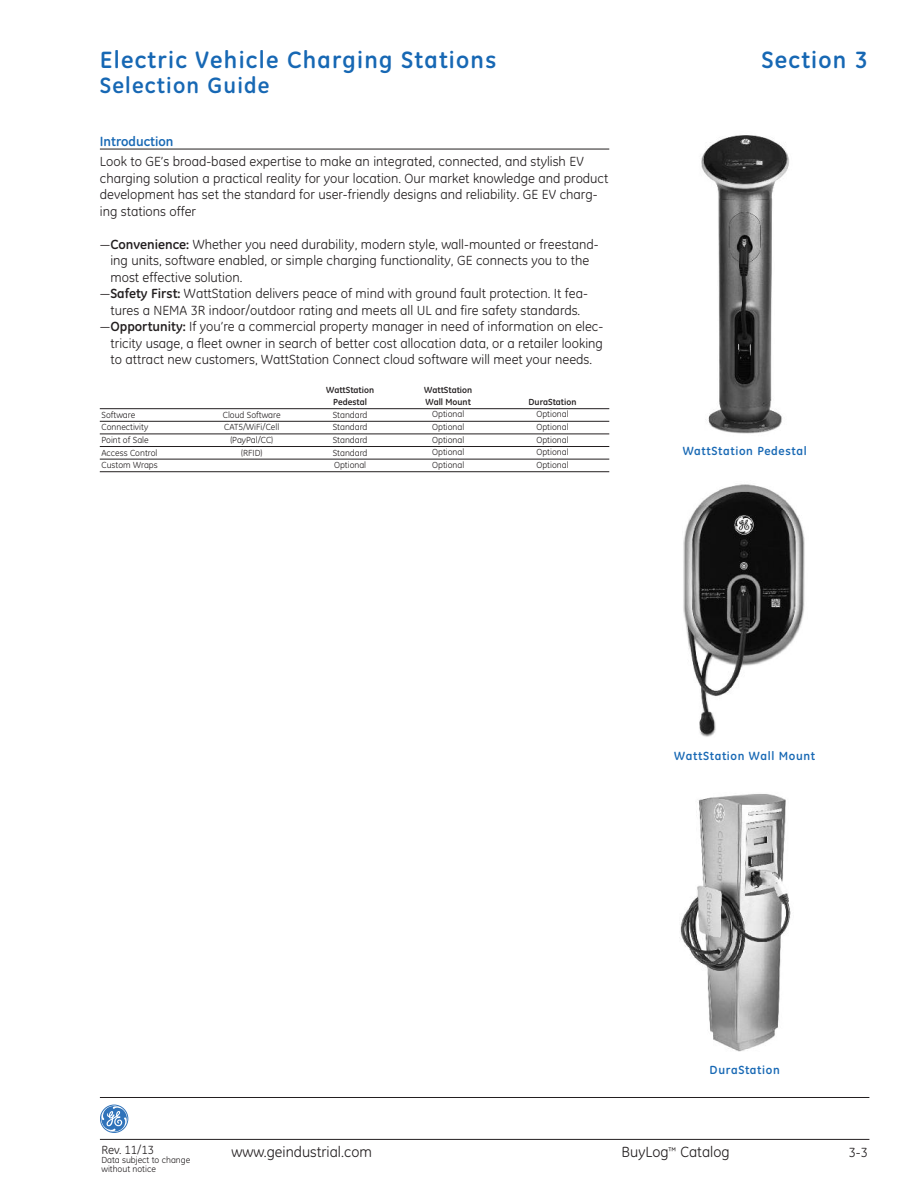
<style>
.page{position:relative;width:918px;height:1188px;background:#fff}
.page>*{position:absolute;margin:0;border:0;box-sizing:border-box;transform-origin:0 0}
.t1{font:700 24px "GE Inspira";letter-spacing:.055em;color:#1768b4}
.t2{font:700 22.5px "GE Inspira";letter-spacing:.055em;color:#1768b4}
.t3{font:15px "GE Inspira";color:#231f20}
.t4{font:13.5px/16.5px "GE Inspira";color:#231f20}
.t5{font:700 13.5px "GE Inspira";color:#1768b4}
.t6{font:700 12px "GE Inspira";letter-spacing:.055em;color:#1768b4}
.t7{font:12px "GE Inspira";color:#231f20}
.t8{font:9px/9px "GE Inspira";color:#231f20}
.t9{font:700 9px/12px "GE Inspira";color:#231f20;text-align:center}
.s1{font-weight:700}
</style>
<div class="page">
<hr style="left:100px;top:1097px;width:769px;height:1px;background:#231f20">
<hr style="left:100px;top:1139px;width:769px;height:1px;background:#231f20">
<div style="left:100px;top:1105px;width:28px;height:28px;border:1px solid #3073ba;border-radius:50%"></div>
<svg style="left:101px;top:1106px;width:26px;height:26px"></svg>
<hr style="left:100px;top:149px;width:509px;height:1px;background:#231f20">
<hr style="left:100px;top:408px;width:509px;height:1px;background:#231f20">
<hr style="left:100px;top:421px;width:509px;height:1px;background:#231f20">
<hr style="left:100px;top:434px;width:509px;height:1px;background:#231f20">
<hr style="left:100px;top:446px;width:509px;height:1px;background:#231f20">
<hr style="left:100px;top:459px;width:509px;height:1px;background:#231f20">
<hr style="left:100px;top:471px;width:509px;height:1px;background:#231f20">
<img style="left:701px;top:135px;width:88px;height:299px">
<img style="left:683px;top:484px;width:122px;height:253px">
<img style="left:679px;top:794px;width:112px;height:258px">
<h1 class="t1" style="left:100px;top:52px;width:398px">Electric Vehicle Charging Stations</h1>
<h2 class="t2" style="left:100px;top:77px;width:171px">Selection Guide</h2>
<p class="t5" style="left:100px;top:137px;width:75px">Introduction</p>
<p class="t4" style="left:100px;top:155px;width:510px">Look to GE’s broad-based expertise to make an integrated, connected, and stylish EV charging solution a practical reality for your location. Our market knowledge and product development has set the standard for user-friendly designs and reliability. GE EV charg&shy;ing stations offer</p>
<p class="t4" style="left:100px;top:237px;width:500px">—<span class="s1">Convenience:</span> Whether you need durability, modern style, wall-mounted or freestand-</p>
<p class="t4" style="left:110px;top:254px;width:480px">ing units, software enabled, or simple charging functionality, GE connects you to the</p>
<p class="t4" style="left:110px;top:270px;width:133px">most effective solution.</p>
<p class="t4" style="left:100px;top:287px;width:490px">—<span class="s1">Safety First:</span> WattStation delivers peace of mind with ground fault protection. It fea-</p>
<p class="t4" style="left:110px;top:303px;width:471px">tures a NEMA 3R indoor/outdoor rating and meets all UL and fire safety standards.</p>
<p class="t4" style="left:100px;top:320px;width:505px">—<span class="s1">Opportunity:</span> If you’re a commercial property manager in need of information on elec-</p>
<p class="t4" style="left:110px;top:336px;width:494px">tricity usage, a fleet owner in search of better cost allocation data, or a retailer looking</p>
<p class="t4" style="left:110px;top:353px;width:483px">to attract new customers, WattStation Connect cloud software will meet your needs.</p>
<p class="t9" style="left:326px;top:385px;width:49px">WattStation<br>Pedestal</p>
<p class="t9" style="left:424px;top:385px;width:49px;text-align:left">WattStation<br>Wall Mount</p>
<p class="t9" style="left:529px;top:397px;width:49px">DuraStation</p>
<p class="t8" style="left:101px;top:411px;width:35px">Software</p>
<p class="t8" style="left:223px;top:411px;width:59px">Cloud Software</p>
<p class="t8" style="left:333px;top:411px;width:36px">Standard</p>
<p class="t8" style="left:432px;top:411px;width:34px">Optional</p>
<p class="t8" style="left:536px;top:411px;width:34px">Optional</p>
<p class="t8" style="left:101px;top:424px;width:48px">Connectivity</p>
<p class="t8" style="left:224px;top:424px;width:57px">CAT5/WiFi/Cell</p>
<p class="t8" style="left:333px;top:424px;width:36px">Standard</p>
<p class="t8" style="left:432px;top:423px;width:34px">Optional</p>
<p class="t8" style="left:536px;top:423px;width:34px">Optional</p>
<p class="t8" style="left:101px;top:436px;width:49px">Point of Sale</p>
<p class="t8" style="left:230px;top:436px;width:44px">(PayPal/CC)</p>
<p class="t8" style="left:333px;top:436px;width:36px">Standard</p>
<p class="t8" style="left:432px;top:436px;width:34px">Optional</p>
<p class="t8" style="left:536px;top:436px;width:34px">Optional</p>
<p class="t8" style="left:101px;top:449px;width:58px">Access Control</p>
<p class="t8" style="left:241px;top:449px;width:23px">(RFID)</p>
<p class="t8" style="left:333px;top:449px;width:36px">Standard</p>
<p class="t8" style="left:432px;top:449px;width:34px">Optional</p>
<p class="t8" style="left:536px;top:449px;width:34px">Optional</p>
<p class="t8" style="left:101px;top:462px;width:58px">Custom Wraps</p>
<p class="t8" style="left:334px;top:462px;width:34px">Optional</p>
<p class="t8" style="left:432px;top:461px;width:34px">Optional</p>
<p class="t8" style="left:536px;top:461px;width:34px">Optional</p>
<h1 class="t1" style="left:761px;top:52px;width:108px">Section 3</h1>
<p class="t6" style="left:683px;top:447px;width:126px">WattStation Pedestal</p>
<p class="t6" style="left:674px;top:752px;width:142px">WattStation Wall Mount</p>
<p class="t6" style="left:710px;top:1065px;width:72px">DuraStation</p>
<p class="t7" style="left:101px;top:1145px;width:54px">Rev. 11/13</p>
<p class="t8" style="left:101px;top:1156px;width:90px">Data subject to change without notice</p>
<p class="t3" style="left:231px;top:1147px;width:142px">www.geindustrial.com</p>
<p class="t3" style="left:622px;top:1147px;width:109px">BuyLog<sup>™</sup> Catalog</p>
<p class="t4" style="left:849px;top:1146px;width:21px">3-3</p>
</div>
